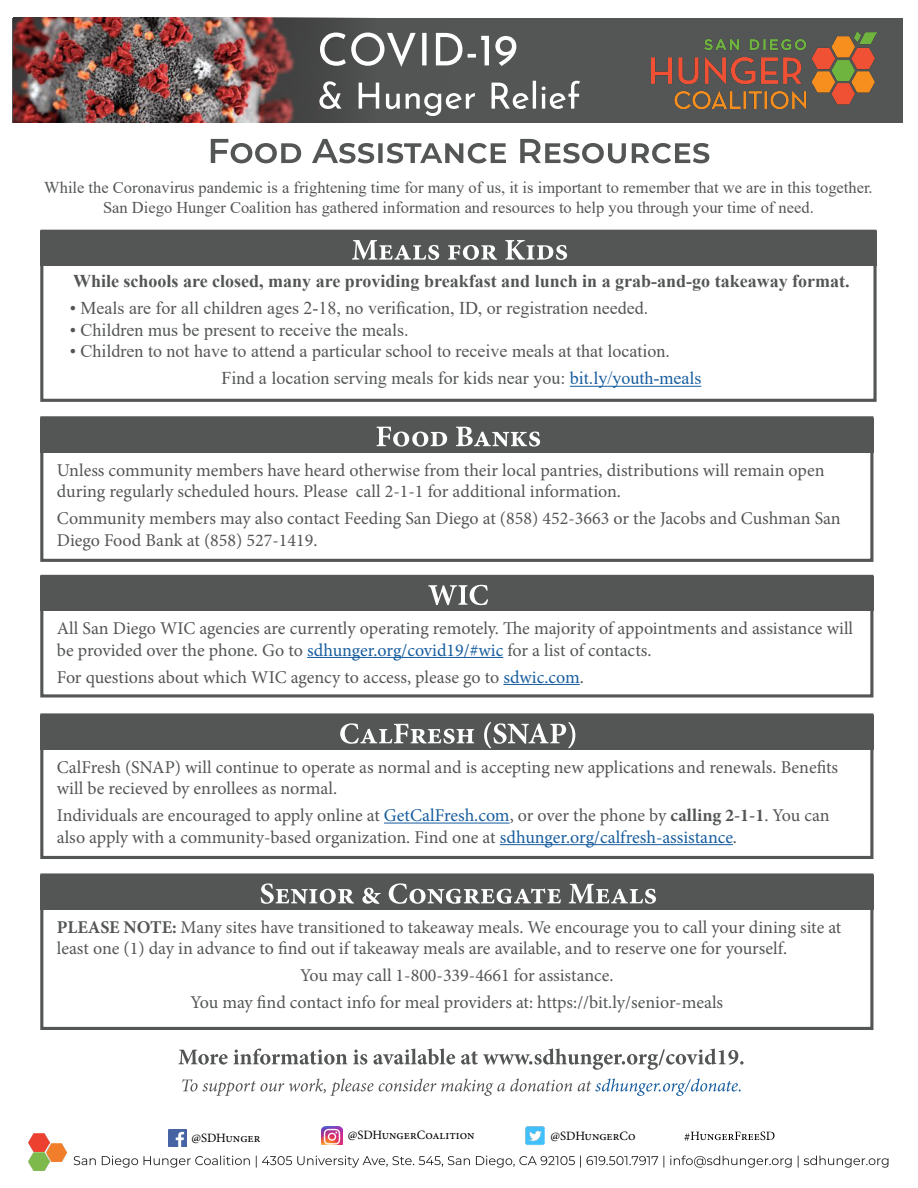
<style>
.page{position:relative;width:918px;height:1188px;background:#fff}
.page>*{position:absolute;margin:0;border:0;box-sizing:border-box;transform-origin:0 0}
.t1{font:18px/21.6px "Minion Pro";color:#545555}
.t2{font:18px "Times New Roman";color:#545555}
.t3{font:700 18px "Times New Roman";color:#545555}
.t4{font:16.5px/19.8px "Times New Roman";color:#545555;text-align:center}
.t5{font:12.75px "Minion Pro";color:#000}
.s1{color:#175d9e}
.s2{font-weight:700}
</style>
<div class="page">
<div style="left:12px;top:18px;width:891px;height:105px;background:#545555"></div>
<img style="left:14px;top:18px;width:432px;height:105px">
<img style="left:29px;top:1133px;width:21px;height:38px">
<img style="left:46px;top:1144px;width:21px;height:18px">
<svg style="left:74px;top:1156px;width:814px;height:12px"></svg>
<img style="left:525px;top:1126px;width:20px;height:20px">
<img style="left:168px;top:1129px;width:18px;height:18px">
<img style="left:322px;top:1127px;width:20px;height:18px">
<svg style="left:684px;top:1132px;width:91px;height:9px"></svg>
<div style="left:40px;top:230px;width:837px;height:172px;border:3px solid #545555"></div>
<svg style="left:211px;top:139px;width:498px;height:24px"></svg>
<div style="left:40px;top:231px;width:837px;height:35px;background:#545555"></div>
<svg style="left:352px;top:240px;width:215px;height:20px"></svg>
<hr style="left:570px;top:386px;width:131px;height:1px;background:#175d9e">
<div style="left:40px;top:416px;width:833px;height:146px;border:3px solid #545555"></div>
<div style="left:40px;top:418px;width:833px;height:34px;background:#545555"></div>
<svg style="left:377px;top:427px;width:163px;height:20px"></svg>
<img style="left:652px;top:31px;width:225px;height:78px">
<svg style="left:319px;top:81px;width:261px;height:35px"></svg>
<svg style="left:320px;top:33px;width:196px;height:34px"></svg>
<div style="left:40px;top:575px;width:833px;height:123px;border:3px solid #545555"></div>
<div style="left:40px;top:576px;width:833px;height:35px;background:#545555"></div>
<svg style="left:428px;top:585px;width:60px;height:20px"></svg>
<hr style="left:307px;top:657px;width:196px;height:1px;background:#175d9e">
<hr style="left:503px;top:684px;width:77px;height:1px;background:#175d9e">
<div style="left:40px;top:713px;width:833px;height:146px;border:3px solid #545555"></div>
<div style="left:40px;top:715px;width:833px;height:34px;background:#545555"></div>
<svg style="left:340px;top:722px;width:235px;height:26px"></svg>
<hr style="left:384px;top:823px;width:126px;height:1px;background:#175d9e">
<hr style="left:500px;top:844px;width:233px;height:1px;background:#175d9e">
<div style="left:40px;top:873px;width:833px;height:157px;border:3px solid #545555"></div>
<div style="left:40px;top:875px;width:833px;height:34px;background:#545555"></div>
<svg style="left:261px;top:883px;width:395px;height:21px"></svg>
<svg style="left:182px;top:1078px;width:559px;height:18px"></svg>
<svg style="left:178px;top:1048px;width:566px;height:22px"></svg>
<p class="t4" style="left:44px;top:177px;width:830px">While the Coronavirus pandemic is a frightening time for many of us, it is important to remember that we are in this together.<br>San Diego Hunger Coalition has gathered information and resources to help you through your time of need.</p>
<p class="t3" style="left:73px;top:268px;width:778px">While schools are closed, many are providing breakfast and lunch in a grab-and-go takeaway format.</p>
<p class="t2" style="left:70px;top:295px;width:580px">• Meals are for all children ages 2-18, no verification, ID, or registration needed.</p>
<p class="t2" style="left:70px;top:317px;width:340px">• Children mus be present to receive the meals.</p>
<p class="t2" style="left:70px;top:339px;width:602px">• Children to not have to attend a particular school to receive meals at that location.</p>
<p class="t2" style="left:221px;top:366px;width:481px">Find a location serving meals for kids near you: <span class="s1">bit.ly/youth-meals</span></p>
<p class="t1" style="left:57px;top:459px;width:769px">Unless community members have heard otherwise from their local pantries, distributions will remain open during regularly scheduled hours. Please call 2-1-1 for additional information.</p>
<p class="t1" style="left:57px;top:508px;width:785px">Community members may also contact Feeding San Diego at (858) 452-3663 or the Jacobs and Cushman San<br>Diego Food Bank at (858) 527-1419.</p>
<p class="t1" style="left:57px;top:618px;width:798px">All San Diego WIC agencies are currently operating remotely. The majority of appointments and assistance will be provided over the phone. Go to <span class="s1">sdhunger.org/covid19/#wic</span> for a list of contacts.</p>
<p class="t1" style="left:57px;top:666px;width:529px">For questions about which WIC agency to access, please go to <span class="s1">sdwic.com</span>.</p>
<p class="t1" style="left:57px;top:756px;width:783px">CalFresh (SNAP) will continue to operate as normal and is accepting new applications and renewals. Benefits will be recieved by enrollees as normal.</p>
<p class="t1" style="left:57px;top:805px;width:774px">Individuals are encouraged to apply online at <span class="s1">GetCalFresh.com</span>, or over the phone by <span class="s2">calling 2-1-1</span>. You can also apply with a community-based organization. Find one at <span class="s1">sdhunger.org/calfresh-assistance</span>.</p>
<p class="t1" style="left:57px;top:916px;width:786px"><span class="s2">PLEASE NOTE:</span> Many sites have transitioned to takeaway meals. We encourage you to call your dining site at least one (1) day in advance to find out if takeaway meals are available, and to reserve one for yourself.</p>
<p class="t1" style="left:300px;top:965px;width:315px">You may call 1-800-339-4661 for assistance.</p>
<p class="t1" style="left:191px;top:992px;width:534px">You may find contact info for meal providers at: https://bit.ly/senior-meals</p>
<p class="t5" style="left:192px;top:1130px;width:70px">@SDHunger</p>
<p class="t5" style="left:348px;top:1127px;width:128px">@SDHungerCoalition</p>
<p class="t5" style="left:551px;top:1128px;width:86px">@SDHungerCo</p>
</div>
